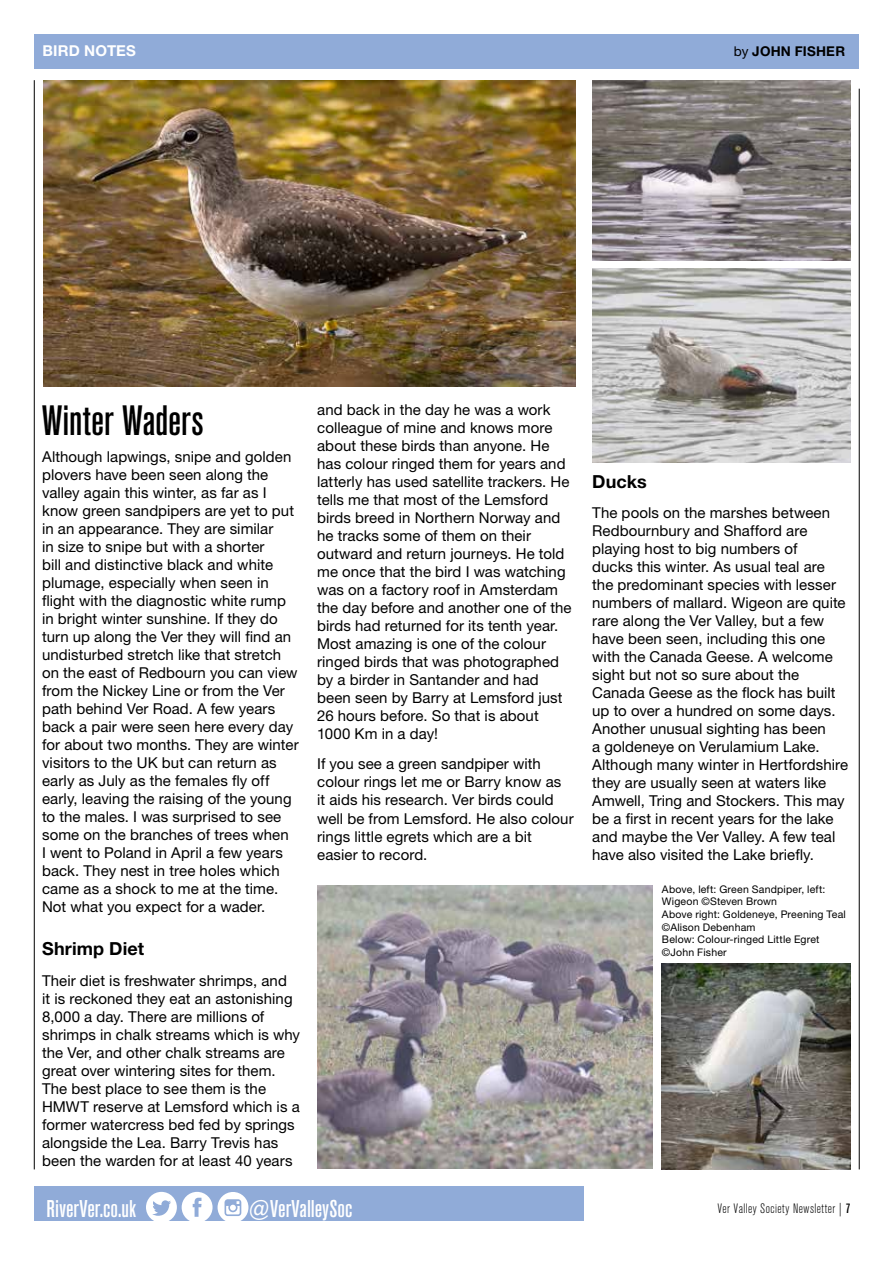
<style>
.page{position:relative;width:893px;height:1263px;background:#fff}
.page>*{position:absolute;margin:0;border:0;box-sizing:border-box;transform-origin:0 0}
.t1{font:500 condensed 42px "Akzidenz Grotesk BE";letter-spacing:-.005em;color:#000}
.t2{font:500 condensed 24px "Akzidenz Grotesk BE";color:#fff}
.t3{font:700 18px "Helvetica Neue LT Pro";letter-spacing:.005em;color:#000}
.t4{font:15px/18px "Helvetica Neue LT Pro";letter-spacing:.005em;color:#000}
.t5{font:700 15px "Helvetica Neue LT Pro";letter-spacing:.01em;color:#fff}
.t6{font:300 condensed 13.5px "Akzidenz Grotesk BE";letter-spacing:.03em;color:#000}
.t7{font:700 13.5px "Helvetica Neue LT Pro";letter-spacing:.015em;color:#000}
.t8{font:10.5px/12.6px "Helvetica Neue LT Pro";letter-spacing:.02em;color:#000}
.s1{font-weight:400}
.s2{font-weight:500}
</style>
<div class="page">
<div style="left:34px;top:1187px;width:550px;height:34px;background:#90abd8"></div>
<hr style="left:859px;top:89px;width:1px;height:1080px;background:#000">
<hr style="left:34px;top:80px;width:1px;height:1089px;background:#000">
<svg style="left:146px;top:1192px;width:102px;height:29px"></svg>
<div style="left:34px;top:34px;width:825px;height:34px;background:#90abd8"></div>
<img style="left:44px;top:80px;width:531px;height:306px">
<img style="left:317px;top:885px;width:336px;height:284px">
<img style="left:593px;top:80px;width:258px;height:180px">
<img style="left:592px;top:269px;width:258px;height:193px">
<img style="left:662px;top:963px;width:188px;height:206px">
<p class="t5" style="left:43px;top:42px;width:95px">BIRD NOTES</p>
<p class="t7" style="left:734px;top:43px;width:113px"><span class="s1">by</span> JOHN FISHER</p>
<h1 class="t1" style="left:42px;top:398px;width:163px">Winter Waders</h1>
<p class="t4" style="left:42px;top:447px;width:258px">Although lapwings, snipe and golden plovers have been seen along the valley again this winter, as far as I know green sandpipers are yet to put in an appearance. They are similar<br>in size to snipe but with a shorter<br>bill and distinctive black and white plumage, especially when seen in flight with the diagnostic white rump in bright winter sunshine. If they do turn up along the Ver they will find an undisturbed stretch like that stretch on the east of Redbourn you can view from the Nickey Line or from the Ver path behind Ver Road. A few years back a pair were seen here every day for about two months. They are winter visitors to the UK but can return as early as July as the females fly off early, leaving the raising of the young to the males. I was surprised to see some on the branches of trees when<br>I went to Poland in April a few years back. They nest in tree holes which came as a shock to me at the time.<br>Not what you expect for a wader.</p>
<p class="t3" style="left:42px;top:938px;width:104px">Shrimp Diet</p>
<p class="t4" style="left:42px;top:972px;width:260px">Their diet is freshwater shrimps, and<br>it is reckoned they eat an astonishing 8,000 a day. There are millions of shrimps in chalk streams which is why the Ver, and other chalk streams are great over wintering sites for them.<br>The best place to see them is the HMWT reserve at Lemsford which is a former watercress bed fed by springs alongside the Lea. Barry Trevis has been the warden for at least 40 years</p>
<p class="t4" style="left:317px;top:400px;width:256px">and back in the day he was a work colleague of mine and knows more about these birds than anyone. He has colour ringed them for years and latterly has used satellite trackers. He tells me that most of the Lemsford birds breed in Northern Norway and he tracks some of them on their outward and return journeys. He told me once that the bird I was watching was on a factory roof in Amsterdam the day before and another one of the birds had returned for its tenth year.<br>Most amazing is one of the colour ringed birds that was photographed by a birder in Santander and had been seen by Barry at Lemsford just<br>26 hours before. So that is about<br>1000 Km in a day!</p>
<p class="t4" style="left:317px;top:755px;width:258px">If you see a green sandpiper with colour rings let me or Barry know as<br>it aids his research. Ver birds could well be from Lemsford. He also colour rings little egrets which are a bit easier to record.</p>
<p class="t3" style="left:592px;top:470px;width:56px">Ducks</p>
<p class="t4" style="left:592px;top:504px;width:257px">The pools on the marshes between Redbournbury and Shafford are playing host to big numbers of<br>ducks this winter. As usual teal are the predominant species with lesser numbers of mallard. Wigeon are quite rare along the Ver Valley, but a few have been seen, including this one with the Canada Geese. A welcome sight but not so sure about the Canada Geese as the flock has built up to over a hundred on some days.<br>Another unusual sighting has been<br>a goldeneye on Verulamium Lake.<br>Although many winter in Hertfordshire they are usually seen at waters like Amwell, Tring and Stockers. This may be a first in recent years for the lake and maybe the Ver Valley. A few teal have also visited the Lake briefly.</p>
<p class="t8" style="left:662px;top:882px;width:186px">Above, left: Green Sandpiper, left:<br>Wigeon ©Steven Brown<br>Above right: Goldeneye, Preening Teal ©Alison Debenham<br>Below: Colour-ringed Little Egret ©John Fisher</p>
<h2 class="t2" style="left:47px;top:1195px;width:91px">RiverVer.co.uk</h2>
<h2 class="t2" style="left:248px;top:1195px;width:105px">@VerValleySoc</h2>
<p class="t6" style="left:718px;top:1201px;width:134px">Ver Valley Society Newsletter | <span class="s2">7</span></p>
</div>
